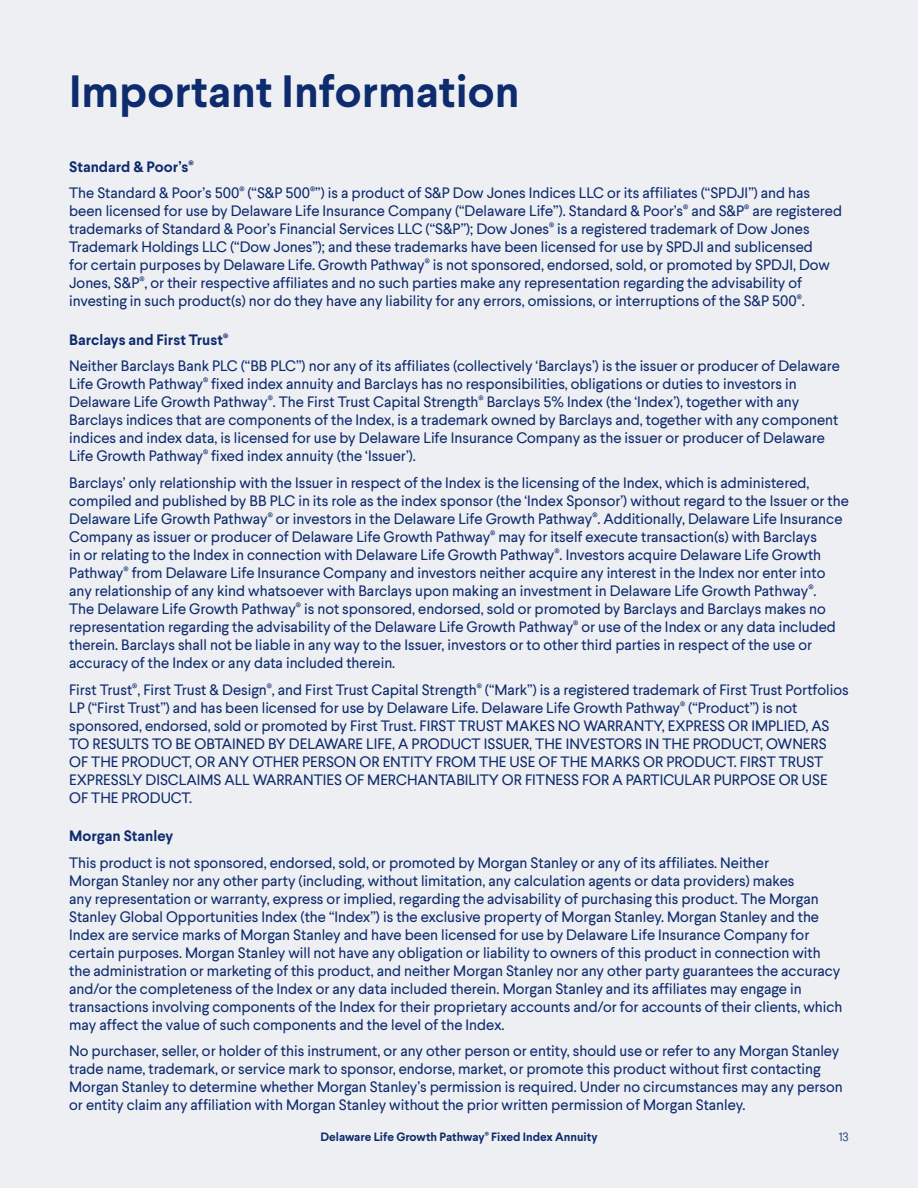
<style>
.page{position:relative;width:918px;height:1188px;background:#eeeff3}
.page>*{position:absolute;margin:0;border:0;box-sizing:border-box;transform-origin:0 0}
.t1{font:700 45px "Larsseit";color:#0d2b6d}
.t2{font:15px/18px "Larsseit";color:#0d2b6d}
.t3{font:700 15px "Larsseit";color:#0d2b6d}
.t4{font:700 12px "Larsseit";color:#0d2b6d}
.t5{font:300 12px "Larsseit";color:#0d2b6d}
</style>
<div class="page">
<p class="t1" style="left:69px;top:61px;width:452px">Important Information</p>
<p class="t3" style="left:69px;top:157px;width:126px">Standard &amp; Poor’s<sup>®</sup></p>
<p class="t2" style="left:69px;top:184px;width:774px">The Standard &amp; Poor’s 500<sup>®</sup> (“S&amp;P 500<sup>®</sup>”) is a product of S&amp;P Dow Jones Indices LLC or its affiliates (“SPDJI”) and has been licensed for use by Delaware Life Insurance Company (“Delaware Life”). Standard &amp; Poor’s<sup>®</sup> and S&amp;P<sup>®</sup> are registered trademarks of Standard &amp; Poor’s Financial Services LLC (“S&amp;P”); Dow Jones<sup>®</sup> is a registered trademark of Dow Jones Trademark Holdings LLC (“Dow Jones”); and these trademarks have been licensed for use by SPDJI and sublicensed<br>for certain purposes by Delaware Life. Growth Pathway<sup>®</sup> is not sponsored, endorsed, sold, or promoted by SPDJI, Dow Jones, S&amp;P<sup>®</sup>, or their respective affiliates and no such parties make any representation regarding the advisability of investing in such product(s) nor do they have any liability for any errors, omissions, or interruptions of the S&amp;P 500<sup>®</sup>.</p>
<p class="t3" style="left:69px;top:329px;width:161px">Barclays and First Trust<sup>®</sup></p>
<p class="t2" style="left:69px;top:357px;width:772px">Neither Barclays Bank PLC (“BB PLC”) nor any of its affiliates (collectively ‘Barclays’) is the issuer or producer of Delaware Life Growth Pathway<sup>®</sup> fixed index annuity and Barclays has no responsibilities, obligations or duties to investors in Delaware Life Growth Pathway<sup>®</sup>. The First Trust Capital Strength<sup>®</sup> Barclays 5% Index (the ‘Index’), together with any Barclays indices that are components of the Index, is a trademark owned by Barclays and, together with any component indices and index data, is licensed for use by Delaware Life Insurance Company as the issuer or producer of Delaware Life Growth Pathway<sup>®</sup> fixed index annuity (the ‘Issuer’).</p>
<p class="t2" style="left:69px;top:474px;width:781px">Barclays’ only relationship with the Issuer in respect of the Index is the licensing of the Index, which is administered, compiled and published by BB PLC in its role as the index sponsor (the ‘Index Sponsor’) without regard to the Issuer or the Delaware Life Growth Pathway<sup>®</sup> or investors in the Delaware Life Growth Pathway<sup>®</sup>. Additionally, Delaware Life Insurance Company as issuer or producer of Delaware Life Growth Pathway<sup>®</sup> may for itself execute transaction(s) with Barclays<br>in or relating to the Index in connection with Delaware Life Growth Pathway<sup>®</sup>. Investors acquire Delaware Life Growth Pathway<sup>®</sup> from Delaware Life Insurance Company and investors neither acquire any interest in the Index nor enter into any relationship of any kind whatsoever with Barclays upon making an investment in Delaware Life Growth Pathway<sup>®</sup>.<br>The Delaware Life Growth Pathway<sup>®</sup> is not sponsored, endorsed, sold or promoted by Barclays and Barclays makes no representation regarding the advisability of the Delaware Life Growth Pathway<sup>®</sup> or use of the Index or any data included therein. Barclays shall not be liable in any way to the Issuer, investors or to other third parties in respect of the use or accuracy of the Index or any data included therein.</p>
<p class="t2" style="left:69px;top:680px;width:781px">First Trust<sup>®</sup>, First Trust &amp; Design<sup>®</sup>, and First Trust Capital Strength<sup>®</sup> (“Mark”) is a registered trademark of First Trust Portfolios LP (“First Trust”) and has been licensed for use by Delaware Life. Delaware Life Growth Pathway<sup>®</sup> (“Product”) is not sponsored, endorsed, sold or promoted by First Trust. FIRST TRUST MAKES NO WARRANTY, EXPRESS OR IMPLIED, AS TO RESULTS TO BE OBTAINED BY DELAWARE LIFE, A PRODUCT ISSUER, THE INVESTORS IN THE PRODUCT, OWNERS OF THE PRODUCT, OR ANY OTHER PERSON OR ENTITY FROM THE USE OF THE MARKS OR PRODUCT. FIRST TRUST EXPRESSLY DISCLAIMS ALL WARRANTIES OF MERCHANTABILITY OR FITNESS FOR A PARTICULAR PURPOSE OR USE OF THE PRODUCT.</p>
<p class="t3" style="left:69px;top:826px;width:106px">Morgan Stanley</p>
<p class="t2" style="left:69px;top:853px;width:775px">This product is not sponsored, endorsed, sold, or promoted by Morgan Stanley or any of its affiliates. Neither<br>Morgan Stanley nor any other party (including, without limitation, any calculation agents or data providers) makes<br>any representation or warranty, express or implied, regarding the advisability of purchasing this product. The Morgan Stanley Global Opportunities Index (the “Index”) is the exclusive property of Morgan Stanley. Morgan Stanley and the Index are service marks of Morgan Stanley and have been licensed for use by Delaware Life Insurance Company for certain purposes. Morgan Stanley will not have any obligation or liability to owners of this product in connection with the administration or marketing of this product, and neither Morgan Stanley nor any other party guarantees the accuracy and/or the completeness of the Index or any data included therein. Morgan Stanley and its affiliates may engage in transactions involving components of the Index for their proprietary accounts and/or for accounts of their clients, which may affect the value of such components and the level of the Index.</p>
<p class="t2" style="left:69px;top:1042px;width:775px">No purchaser, seller, or holder of this instrument, or any other person or entity, should use or refer to any Morgan Stanley trade name, trademark, or service mark to sponsor, endorse, market, or promote this product without first contacting Morgan Stanley to determine whether Morgan Stanley’s permission is required. Under no circumstances may any person or entity claim any affiliation with Morgan Stanley without the prior written permission of Morgan Stanley.</p>
<p class="t4" style="left:320px;top:1129px;width:279px">Delaware Life Growth Pathway<sup>®</sup> Fixed Index Annuity</p>
<p class="t5" style="left:839px;top:1129px;width:12px">13</p>
</div>
